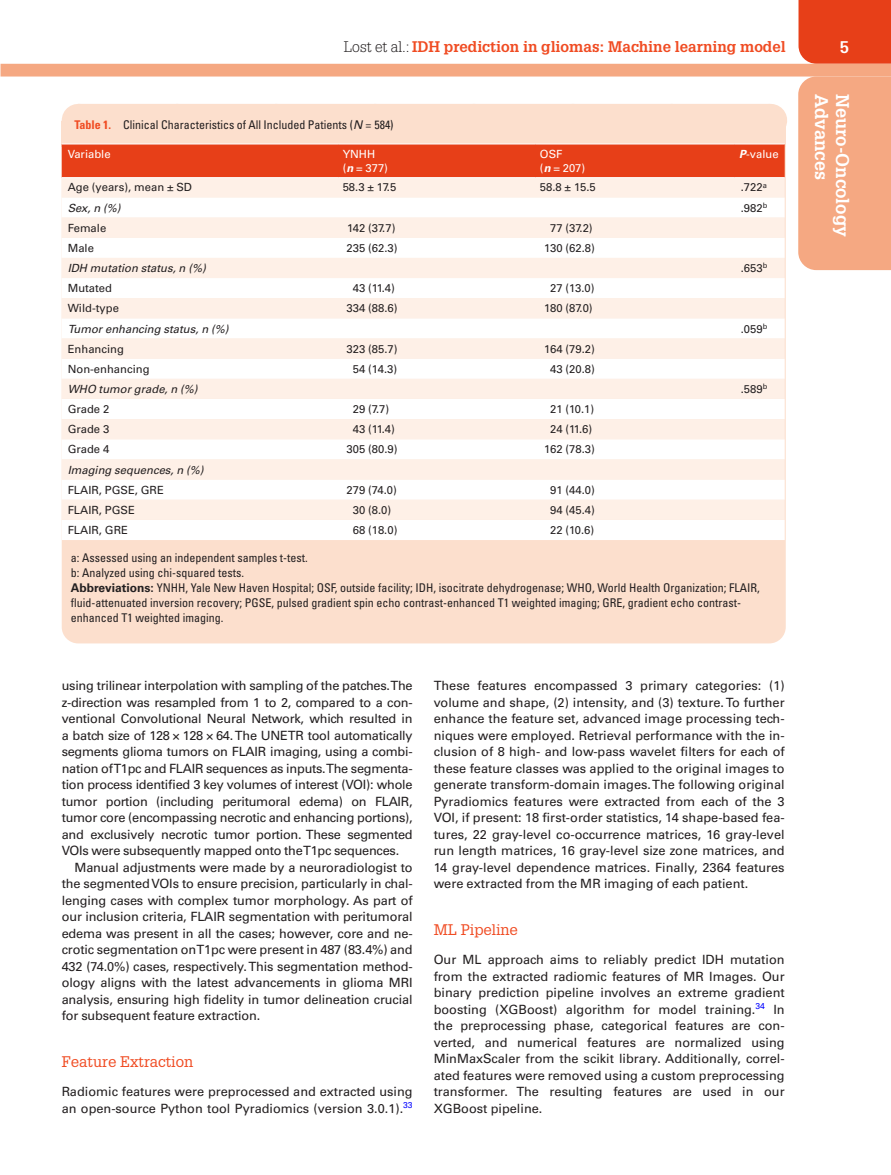
<style>
.page{position:relative;width:891px;height:1175px;background:#fff}
.page>*{position:absolute;margin:0;border:0;box-sizing:border-box;transform-origin:0 0}
.t1{font:18px "Glypha LT Std Bold 5";color:#fff}
.t2{font:700 16.5px "Glypha LT Std";color:#fff}
.t3{font:15px "Glypha LT Std Bold 4";color:#f04b22}
.t4{font:15px "Glypha LT Std";color:#f04b22}
.Text{font:12.75px/16.5px "Univers LT Std";color:#231f20;text-align:justify}
.TextInd{font:12.75px/16.5px "Univers LT Std";letter-spacing:-.01em;color:#231f20;text-align:justify}
.TableFooter{font:condensed 12px/15px "Univers LT Std";color:#231f20}
.TabTitle{font:condensed 12px "Univers LT Std";color:#231f20}
.TableFooter1{font:condensed 12px "Univers LT Std";color:#231f20}
.TabBody{font:11.25px "Univers LT Std";color:#231f20}
.TabBody_L{font:italic 11.25px "Univers LT Std";color:#231f20}
.TabBody_L-2{font:11.25px "Univers LT Std";color:#231f20}
.TableHeader{font:11.25px "Univers LT Std";color:#fff}
.TabBody_R{font:11.25px "Univers LT Std";color:#231f20}
.TabBody1_L{font:11.25px "Univers LT Std";color:#231f20}
.TabBody1{font:11.25px "Univers LT Std";letter-spacing:-.01em;color:#231f20}
.TabBody2{font:11.25px "Univers LT Std";letter-spacing:-.005em;color:#231f20}
.TabBody2_L{font:11.25px "Univers LT Std";color:#231f20}
.TableHeader_L{font:11.25px "Univers LT Std";color:#fff}
.TableHeader_R{font:11.25px "Univers LT Std";color:#fff}
.TabBody1_R{font:11.25px "Univers LT Std";color:#231f20}
.s1{font-family:"Glypha LT Std Light 2";color:#231f20}
.s2{font-weight:700;color:#f04b22}
.s3{font-style:italic;font-stretch:normal}
.s4{font-weight:700;font-style:italic}
.s5{font-weight:700;font-stretch:normal}
</style>
<div class="page">
<div style="left:798px;top:76px;width:93px;height:194px;background:#f5a882"></div>
<div style="left:799px;top:0;width:92px;height:64px;background:#e73f18"></div>
<div style="left:1px;top:64px;width:890px;height:12px;background:#f5a882"></div>
<div style="left:62px;top:120px;width:724px;height:523px;background:#fcdfcd"></div>
<div style="left:62px;top:121px;width:724px;height:26px;background:#fcdfcd"></div>
<div style="left:78px;top:104px;width:692px;height:33px;background:#fcdfcd"></div>
<hr style="left:770px;top:104px;width:1px;height:33px;background:#fcdfcd">
<div style="left:62px;top:145px;width:723px;height:32px;background:#e73f18"></div>
<div style="left:62px;top:178px;width:723px;height:19px;background:#fef0e7"></div>
<svg style="left:62px;top:197px;width:723px;height:343px"></svg>
<hr style="left:62px;top:144px;width:276px;height:1px;background:#fff">
<hr style="left:62px;top:177px;width:276px;height:1px;background:#fff">
<hr style="left:338px;top:144px;width:197px;height:1px;background:#fff">
<hr style="left:338px;top:177px;width:197px;height:1px;background:#fff">
<hr style="left:535px;top:144px;width:200px;height:1px;background:#fff">
<hr style="left:535px;top:177px;width:200px;height:1px;background:#fff">
<hr style="left:735px;top:144px;width:50px;height:1px;background:#fff">
<hr style="left:735px;top:177px;width:50px;height:1px;background:#fff">
<p class="t3" style="left:344px;top:37px;width:443px"><span class="s1">Lost et al.:</span> IDH prediction in gliomas: Machine learning model</p>
<p class="t2" style="left:840px;top:37px;width:11px">5</p>
<p class="TabTitle" style="left:74px;top:117px;width:321px"><span class="s2">Table 1.</span> Clinical Characteristics of All Included Patients (<span class="s3">N</span> = 584)</p>
<p class="TableHeader_L" style="left:68px;top:147px;width:44px">Variable</p>
<p class="TableHeader" style="left:343px;top:147px;width:34px">YNHH</p>
<p class="TableHeader" style="left:343px;top:161px;width:47px">(<span class="s4">n</span> = 377)</p>
<p class="TableHeader" style="left:540px;top:147px;width:24px">OSF</p>
<p class="TableHeader" style="left:540px;top:161px;width:47px">(<span class="s4">n</span> = 207)</p>
<p class="TableHeader_R" style="left:739px;top:147px;width:41px"><span class="s4">P</span>-value</p>
<p class="TabBody1_L" style="left:68px;top:181px;width:126px">Age (years), mean ± SD</p>
<p class="TabBody1" style="left:343px;top:181px;width:55px">58.3 ± 17.5</p>
<p class="TabBody1" style="left:540px;top:181px;width:57px">58.8 ± 15.5</p>
<p class="TabBody1_R" style="left:741px;top:181px;width:28px">.722<sup>a</sup></p>
<p class="TabBody_L" style="left:68px;top:201px;width:54px">Sex, n (%)</p>
<p class="TabBody_R" style="left:741px;top:201px;width:28px">.982<sup>b</sup></p>
<p class="TabBody_L-2" style="left:68px;top:221px;width:40px">Female</p>
<p class="TabBody" style="left:347px;top:221px;width:50px">142 (37.7)</p>
<p class="TabBody" style="left:550px;top:221px;width:44px">77 (37.2)</p>
<p class="TabBody_L-2" style="left:68px;top:241px;width:28px">Male</p>
<p class="TabBody" style="left:347px;top:241px;width:52px">235 (62.3)</p>
<p class="TabBody" style="left:544px;top:241px;width:52px">130 (62.8)</p>
<p class="TabBody_L" style="left:68px;top:261px;width:140px">IDH mutation status, n (%)</p>
<p class="TabBody_R" style="left:741px;top:261px;width:28px">.653<sup>b</sup></p>
<p class="TabBody_L-2" style="left:68px;top:281px;width:46px">Mutated</p>
<p class="TabBody" style="left:353px;top:281px;width:44px">43 (11.4)</p>
<p class="TabBody" style="left:550px;top:281px;width:46px">27 (13.0)</p>
<p class="TabBody_L-2" style="left:68px;top:302px;width:53px">Wild-type</p>
<p class="TabBody" style="left:347px;top:302px;width:52px">334 (88.6)</p>
<p class="TabBody" style="left:544px;top:302px;width:50px">180 (87.0)</p>
<p class="TabBody_L" style="left:68px;top:322px;width:162px">Tumor enhancing status, n (%)</p>
<p class="TabBody_R" style="left:741px;top:322px;width:28px">.059<sup>b</sup></p>
<p class="TabBody_L-2" style="left:68px;top:342px;width:58px">Enhancing</p>
<p class="TabBody" style="left:347px;top:342px;width:52px">323 (85.7)</p>
<p class="TabBody" style="left:544px;top:342px;width:52px">164 (79.2)</p>
<p class="TabBody_L-2" style="left:68px;top:362px;width:83px">Non-enhancing</p>
<p class="TabBody" style="left:353px;top:362px;width:46px">54 (14.3)</p>
<p class="TabBody" style="left:550px;top:362px;width:46px">43 (20.8)</p>
<p class="TabBody_L" style="left:68px;top:382px;width:131px">WHO tumor grade, n (%)</p>
<p class="TabBody_R" style="left:741px;top:382px;width:28px">.589<sup>b</sup></p>
<p class="TabBody_L-2" style="left:68px;top:402px;width:43px">Grade 2</p>
<p class="TabBody" style="left:353px;top:402px;width:38px">29 (7.7)</p>
<p class="TabBody" style="left:550px;top:402px;width:46px">21 (10.1)</p>
<p class="TabBody_L-2" style="left:68px;top:422px;width:43px">Grade 3</p>
<p class="TabBody" style="left:353px;top:422px;width:44px">43 (11.4)</p>
<p class="TabBody" style="left:550px;top:422px;width:44px">24 (11.6)</p>
<p class="TabBody_L-2" style="left:68px;top:443px;width:43px">Grade 4</p>
<p class="TabBody" style="left:347px;top:443px;width:52px">305 (80.9)</p>
<p class="TabBody" style="left:544px;top:443px;width:52px">162 (78.3)</p>
<p class="TabBody_L" style="left:68px;top:463px;width:137px">Imaging sequences, n (%)</p>
<p class="TabBody_L-2" style="left:68px;top:483px;width:98px">FLAIR, PGSE, GRE</p>
<p class="TabBody" style="left:347px;top:483px;width:52px">279 (74.0)</p>
<p class="TabBody" style="left:550px;top:483px;width:46px">91 (44.0)</p>
<p class="TabBody_L-2" style="left:68px;top:503px;width:69px">FLAIR, PGSE</p>
<p class="TabBody" style="left:353px;top:503px;width:40px">30 (8.0)</p>
<p class="TabBody" style="left:550px;top:503px;width:46px">94 (45.4)</p>
<p class="TabBody2_L" style="left:68px;top:523px;width:62px">FLAIR, GRE</p>
<p class="TabBody2" style="left:353px;top:523px;width:46px">68 (18.0)</p>
<p class="TabBody2" style="left:550px;top:523px;width:46px">22 (10.6)</p>
<p class="TableFooter1" style="left:71px;top:550px;width:239px">a: Assessed using an independent samples t-test.</p>
<p class="TableFooter" style="left:71px;top:565px;width:175px">b: Analyzed using chi-squared tests.</p>
<p class="TableFooter" style="left:71px;top:580px;width:691px"><span class="s5">Abbreviations:</span> YNHH, Yale New Haven Hospital; OSF, outside facility; IDH, isocitrate dehydrogenase; WHO, World Health Organization; FLAIR, fluid-attenuated inversion recovery; PGSE, pulsed gradient spin echo contrast-enhanced T1 weighted imaging; GRE, gradient echo contrast&shy;enhanced T1 weighted imaging.</p>
<p class="Text" style="left:62px;top:677px;width:353px">using trilinear interpolation with sampling of the patches. The z-direction was resampled from 1 to 2, compared to a con&shy;ventional Convolutional Neural Network, which resulted in a batch size of 128 × 128 × 64. The UNETR tool automatically segments glioma tumors on FLAIR imaging, using a combi&shy;nation of T1pc and FLAIR sequences as inputs. The segmenta&shy;tion process identified 3 key volumes of interest (VOI): whole tumor portion (including peritumoral edema) on FLAIR, tumor core (encompassing necrotic and enhancing portions), and exclusively necrotic tumor portion. These segmented VOIs were subsequently mapped onto the T1pc sequences.</p>
<p class="TextInd" style="left:62px;top:859px;width:353px;text-indent:13px">Manual adjustments were made by a neuroradiologist to the segmented VOIs to ensure precision, particularly in chal&shy;lenging cases with complex tumor morphology. As part of our inclusion criteria, FLAIR segmentation with peritumoral edema was present in all the cases; however, core and ne&shy;crotic segmentation on T1pc were present in 487 (83.4%) and 432 (74.0%) cases, respectively. This segmentation method&shy;ology aligns with the latest advancements in glioma MRI analysis, ensuring high fidelity in tumor delineation crucial for subsequent feature extraction.</p>
<h3 class="t4" style="left:62px;top:1052px;width:133px">Feature Extraction</h3>
<p class="Text" style="left:62px;top:1083px;width:353px">Radiomic features were preprocessed and extracted using an open-source Python tool Pyradiomics (version 3.0.1).<sup>33</sup></p>
<p class="Text" style="left:434px;top:677px;width:353px">These features encompassed 3 primary categories: (1) volume and shape, (2) intensity, and (3) texture. To further enhance the feature set, advanced image processing tech&shy;niques were employed. Retrieval performance with the in&shy;clusion of 8 high- and low-pass wavelet filters for each of these feature classes was applied to the original images to generate transform-domain images. The following original Pyradiomics features were extracted from each of the 3<br>VOI, if present: 18 first-order statistics, 14 shape-based fea&shy;tures, 22 gray-level co-occurrence matrices, 16 gray-level run length matrices, 16 gray-level size zone matrices, and 14 gray-level dependence matrices. Finally, 2364 features were extracted from the MR imaging of each patient.</p>
<h3 class="t4" style="left:434px;top:920px;width:86px">ML Pipeline</h3>
<p class="Text" style="left:434px;top:951px;width:353px">Our ML approach aims to reliably predict IDH mutation from the extracted radiomic features of MR Images. Our binary prediction pipeline involves an extreme gradient boosting (XGBoost) algorithm for model training.<sup>34</sup> In the preprocessing phase, categorical features are con&shy;verted, and numerical features are normalized using MinMaxScaler from the scikit library. Additionally, correl&shy;ated features were removed using a custom preprocessing transformer. The resulting features are used in our XGBoost pipeline.</p>
<h1 class="t1" style="left:833px;top:94px;width:88px;rotate:90deg">Advances</h1>
<h1 class="t1" style="left:854px;top:94px;width:145px;rotate:90deg">Neuro-Oncology</h1>
</div>
